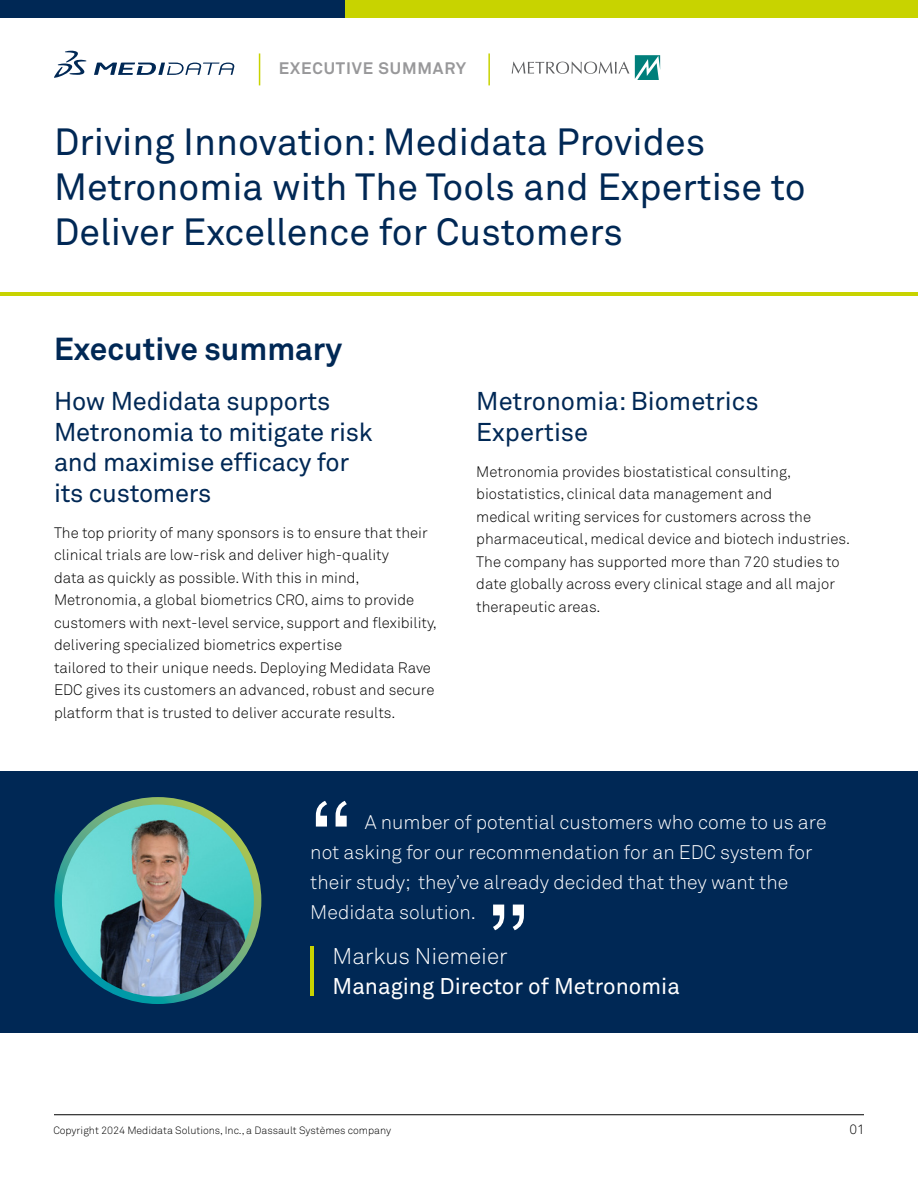
<style>
.page{position:relative;width:918px;height:1188px;background:#fff}
.page>*{position:absolute;margin:0;border:0;box-sizing:border-box;transform-origin:0 0}
.t1{font:37.5px/45px "Akkurat Std";color:#002855}
.t2{font:700 31.5px "Akkurat Std";color:#002855}
.t3{font:25.5px/30.6px "Akkurat Std";letter-spacing:-.01em;color:#002855}
.t4{font:22.5px "Akkurat Std";color:#fff}
.t5{font:300 22.5px "Akkurat Std";color:#fff}
.t6{font:300 19.5px/30px "Akkurat Std";color:#fff}
.t7{font:700 16.5px "Akkurat Std";letter-spacing:.05em;color:#98989a}
.t8{font:300 15px/22.5px "Akkurat Std";color:#000}
.t9{font:300 13.5px "Akkurat Std";color:#000}
.t10{font:300 10.5px "Akkurat Std";color:#000}
</style>
<div class="page">
<div style="left:0;top:771px;width:918px;height:261px;background:#002855"></div>
<hr style="left:54px;top:1114px;width:810px;height:1px;background:#000">
<hr style="left:0;top:292px;width:918px;height:4px;background:#c8d300">
<svg style="left:54px;top:51px;width:33px;height:27px"></svg>
<svg style="left:94px;top:63px;width:141px;height:12px"></svg>
<div style="left:345px;top:0;width:573px;height:17px;background:#c8d300"></div>
<div style="left:0;top:0;width:345px;height:17px;background:#002855"></div>
<hr style="left:259px;top:53px;width:1px;height:32px;background:#c8d300">
<hr style="left:488px;top:53px;width:2px;height:32px;background:#c8d300">
<svg style="left:512px;top:55px;width:148px;height:25px"></svg>
<img style="left:58px;top:801px;width:200px;height:199px;border-radius:100px">
<div style="left:54px;top:797px;width:207px;height:207px;border:8px solid #fff;border-radius:50%"></div>
<svg style="left:316px;top:801px;width:31px;height:26px"></svg>
<svg style="left:493px;top:905px;width:31px;height:25px"></svg>
<hr style="left:310px;top:946px;width:4px;height:50px;background:#c8d300">
<p class="t7" style="left:279px;top:58px;width:189px">EXECUTIVE SUMMARY</p>
<h1 class="t1" style="left:54px;top:120px;width:753px">Driving Innovation: Medidata Provides<br>Metronomia with The Tools and Expertise to<br>Deliver Excellence for Customers</h1>
<h2 class="t2" style="left:54px;top:330px;width:290px">Executive summary</h2>
<h3 class="t3" style="left:54px;top:386px;width:320px">How Medidata supports<br>Metronomia to mitigate risk and maximise efficacy for its customers</h3>
<p class="t8" style="left:54px;top:521px;width:384px">The top priority of many sponsors is to ensure that their clinical trials are low-risk and deliver high-quality<br>data as quickly as possible. With this in mind, Metronomia, a global biometrics CRO, aims to provide customers with next-level service, support and flexibility, delivering specialized biometrics expertise<br>tailored to their unique needs. Deploying Medidata Rave EDC gives its customers an advanced, robust and secure platform that is trusted to deliver accurate results.</p>
<h3 class="t3" style="left:476px;top:386px;width:284px">Metronomia: Biometrics<br>Expertise</h3>
<p class="t8" style="left:476px;top:460px;width:375px">Metronomia provides biostatistical consulting, biostatistics, clinical data management and<br>medical writing services for customers across the pharmaceutical, medical device and biotech industries.<br>The company has supported more than 720 studies to date globally across every clinical stage and all major therapeutic areas.</p>
<h3 class="t6" style="left:310px;top:807px;width:518px;text-indent:55px">A number of potential customers who come to us are not asking for our recommendation for an EDC system for their study; they’ve already decided that they want the Medidata solution.</h3>
<h3 class="t5" style="left:333px;top:942px;width:177px">Markus Niemeier</h3>
<h3 class="t4" style="left:333px;top:973px;width:349px">Managing Director of Metronomia</h3>
<p class="t10" style="left:53px;top:1124px;width:339px">Copyright 2024 Medidata Solutions, Inc., a Dassault Systèmes company</p>
<p class="t9" style="left:850px;top:1121px;width:17px">01</p>
</div>
